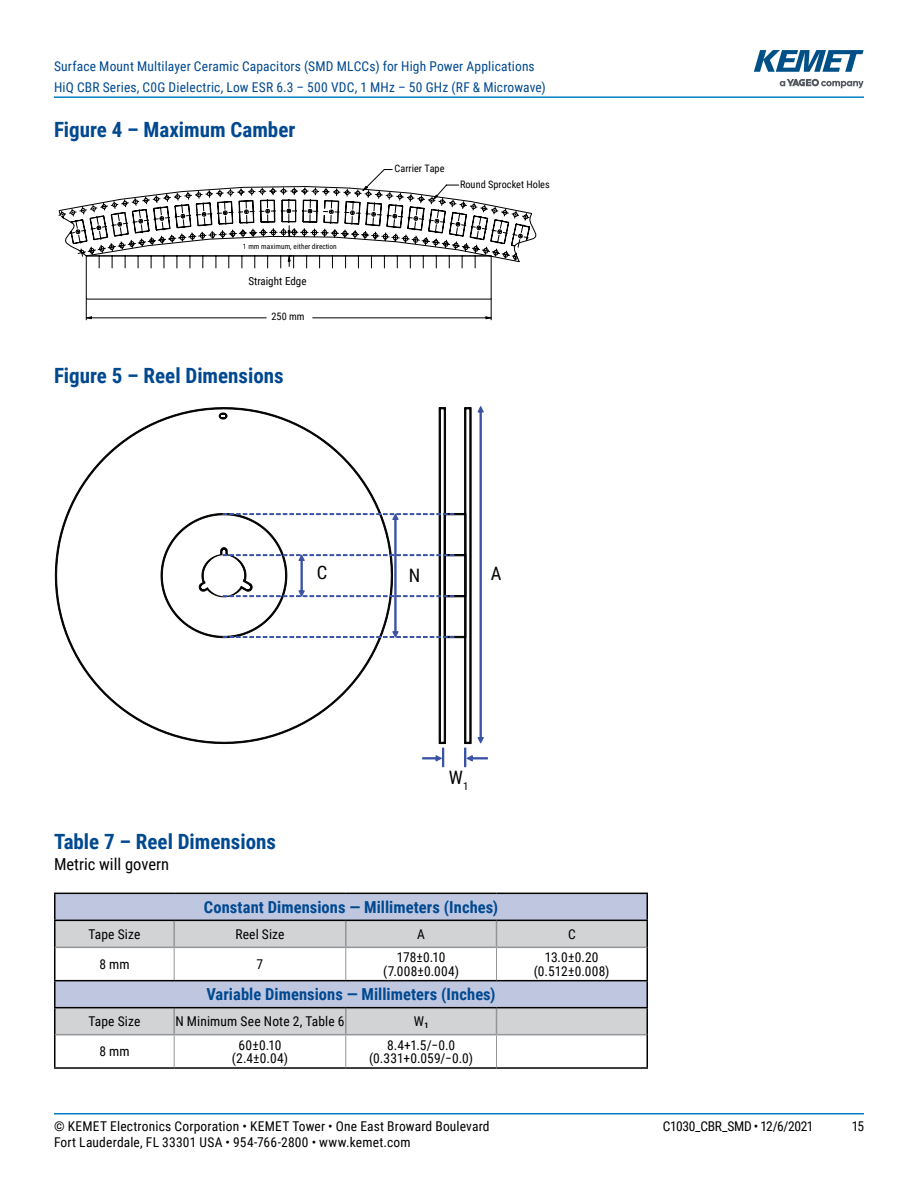
<style>
.page{position:relative;width:918px;height:1188px;background:#fff}
.page>*{position:absolute;margin:0;border:0;box-sizing:border-box;transform-origin:0 0}
.t1{font:700 21px "Roboto Condensed";color:#004990}
.t2{font:18.6px "Roboto Condensed";color:#000}
.t3{font:700 16.5px "Roboto Condensed";letter-spacing:.005em;color:#004990}
.t4{font:16.5px "Roboto Condensed";color:#000}
.t5{font:13.5px/13.5px "Roboto Condensed";letter-spacing:.015em;color:#000;text-align:center}
.t6{font:13.5px/21px "Roboto Condensed";letter-spacing:.015em;color:#004990}
.t7{font:13.5px "Roboto Condensed";letter-spacing:-.025em;color:#000}
.t8{font:11.1px "Roboto Condensed";color:#000}
.t9{font:10.2px "Roboto Condensed";color:#000}
.t10{font:7.35px "Roboto Condensed";letter-spacing:.005em;color:#000}
</style>
<div class="page">
<hr style="left:54px;top:1113px;width:810px;height:2px;background:#007dc3">
<hr style="left:54px;top:96px;width:810px;height:2px;background:#007dc3">
<svg style="left:780px;top:79px;width:84px;height:9px"></svg>
<svg style="left:754px;top:50px;width:110px;height:22px"></svg>
<svg style="left:86px;top:262px;width:406px;height:38px"></svg>
<svg style="left:58px;top:169px;width:478px;height:93px"></svg>
<hr style="left:91px;top:318px;width:175px;height:1px;background:#000">
<hr style="left:313px;top:318px;width:173px;height:1px;background:#000">
<svg style="left:85px;top:299px;width:7px;height:21px"></svg>
<svg style="left:485px;top:299px;width:7px;height:21px"></svg>
<svg style="left:55px;top:419px;width:106px;height:313px"></svg>
<svg style="left:161px;top:407px;width:327px;height:360px"></svg>
<svg style="left:56px;top:894px;width:590px;height:26px;background:#bbc2db"></svg>
<svg style="left:56px;top:921px;width:590px;height:113px"></svg>
<hr style="left:646px;top:894px;width:2px;height:26px;background:#000">
<hr style="left:54px;top:921px;width:2px;height:26px;background:#000">
<hr style="left:646px;top:921px;width:2px;height:26px;background:#000">
<hr style="left:54px;top:947px;width:2px;height:33px;background:#000">
<hr style="left:646px;top:947px;width:2px;height:33px;background:#000">
<hr style="left:646px;top:981px;width:2px;height:26px;background:#000">
<hr style="left:54px;top:1008px;width:2px;height:27px;background:#000">
<hr style="left:646px;top:1008px;width:2px;height:27px;background:#000">
<hr style="left:54px;top:1035px;width:2px;height:32px;background:#000">
<hr style="left:646px;top:1035px;width:2px;height:32px;background:#000">
<hr style="left:54px;top:1067px;width:120px;height:2px;background:#000">
<hr style="left:174px;top:1067px;width:172px;height:2px;background:#000">
<hr style="left:346px;top:1067px;width:151px;height:2px;background:#000">
<hr style="left:497px;top:1067px;width:151px;height:2px;background:#000">
<hr style="left:173px;top:921px;width:2px;height:26px;background:#939598">
<hr style="left:345px;top:921px;width:2px;height:26px;background:#939598">
<svg style="left:496px;top:921px;width:1px;height:26px"></svg>
<hr style="left:56px;top:947px;width:118px;height:1px;background:#939598">
<hr style="left:174px;top:947px;width:172px;height:1px;background:#939598">
<hr style="left:346px;top:947px;width:151px;height:1px;background:#939598">
<hr style="left:497px;top:947px;width:149px;height:1px;background:#939598">
<hr style="left:173px;top:1008px;width:2px;height:26px;background:#939598">
<hr style="left:345px;top:1008px;width:2px;height:26px;background:#939598">
<svg style="left:496px;top:1008px;width:1px;height:26px"></svg>
<hr style="left:56px;top:1034px;width:118px;height:1px;background:#939598">
<hr style="left:174px;top:1034px;width:172px;height:1px;background:#939598">
<hr style="left:346px;top:1034px;width:151px;height:1px;background:#939598">
<hr style="left:497px;top:1034px;width:149px;height:1px;background:#939598">
<hr style="left:174px;top:948px;width:1px;height:32px;background:#939598">
<hr style="left:345px;top:948px;width:1px;height:32px;background:#939598">
<hr style="left:496px;top:948px;width:1px;height:32px;background:#939598">
<hr style="left:174px;top:1035px;width:1px;height:32px;background:#939598">
<hr style="left:345px;top:1035px;width:1px;height:32px;background:#939598">
<hr style="left:496px;top:1035px;width:1px;height:32px;background:#939598">
<hr style="left:54px;top:893px;width:120px;height:1px;background:#000">
<hr style="left:54px;top:894px;width:2px;height:26px;background:#000">
<hr style="left:174px;top:893px;width:172px;height:1px;background:#000">
<hr style="left:346px;top:893px;width:151px;height:1px;background:#000">
<hr style="left:497px;top:893px;width:151px;height:1px;background:#000">
<hr style="left:54px;top:920px;width:120px;height:1px;background:#000">
<hr style="left:174px;top:920px;width:172px;height:1px;background:#000">
<hr style="left:346px;top:920px;width:151px;height:1px;background:#000">
<hr style="left:497px;top:920px;width:151px;height:1px;background:#000">
<hr style="left:54px;top:980px;width:120px;height:1px;background:#000">
<hr style="left:54px;top:981px;width:2px;height:26px;background:#000">
<hr style="left:174px;top:980px;width:172px;height:1px;background:#000">
<hr style="left:346px;top:980px;width:151px;height:1px;background:#000">
<hr style="left:497px;top:980px;width:151px;height:1px;background:#000">
<hr style="left:54px;top:1007px;width:120px;height:1px;background:#000">
<hr style="left:174px;top:1007px;width:172px;height:1px;background:#000">
<hr style="left:346px;top:1007px;width:151px;height:1px;background:#000">
<hr style="left:497px;top:1007px;width:151px;height:1px;background:#000">
<p class="t6" style="left:54px;top:55px;width:493px">Surface Mount Multilayer Ceramic Capacitors (SMD MLCCs) for High Power Applications<br>HiQ CBR Series, C0G Dielectric, Low ESR 6.3 – 500 VDC, 1 MHz – 50 GHz (RF &amp; Microwave)</p>
<h1 class="t1" style="left:54px;top:115px;width:243px">Figure 4 – Maximum Camber</h1>
<p class="t9" style="left:395px;top:161px;width:51px">Carrier Tape</p>
<p class="t9" style="left:460px;top:177px;width:91px">Round Sprocket Holes</p>
<p class="t10" style="left:243px;top:241px;width:95px">1 mm maximum, either direction</p>
<p class="t8" style="left:248px;top:273px;width:60px">Straight Edge</p>
<p class="t9" style="left:271px;top:310px;width:35px">250 mm</p>
<h1 class="t1" style="left:54px;top:361px;width:231px">Figure 5 – Reel Dimensions</h1>
<h2 class="t2" style="left:317px;top:560px;width:12px">C</h2>
<h2 class="t2" style="left:409px;top:562px;width:13px">N</h2>
<h2 class="t2" style="left:491px;top:561px;width:12px">A</h2>
<h2 class="t2" style="left:449px;top:764px;width:21px">W<sub>1</sub></h2>
<h1 class="t1" style="left:54px;top:827px;width:224px">Table 7 – Reel Dimensions</h1>
<p class="t4" style="left:54px;top:853px;width:117px">Metric will govern</p>
<p class="t3" style="left:204px;top:896px;width:296px">Constant Dimensions — Millimeters (Inches)</p>
<p class="t5" style="left:89px;top:927px;width:53px">Tape Size</p>
<p class="t5" style="left:235px;top:927px;width:51px">Reel Size</p>
<p class="t5" style="left:417px;top:927px;width:9px">A</p>
<p class="t5" style="left:568px;top:927px;width:9px">C</p>
<p class="t5" style="left:100px;top:957px;width:32px">8 mm</p>
<p class="t5" style="left:257px;top:957px;width:8px">7</p>
<p class="t5" style="left:383px;top:950px;width:78px">178±0.10 (7.008±0.004)</p>
<p class="t5" style="left:534px;top:950px;width:77px">13.0±0.20 (0.512±0.008)</p>
<p class="t3" style="left:206px;top:983px;width:291px">Variable Dimensions — Millimeters (Inches)</p>
<p class="t5" style="left:89px;top:1014px;width:53px">Tape Size</p>
<p class="t5" style="left:175px;top:1014px;width:171px">N Minimum See Note 2, Table 6</p>
<p class="t5" style="left:414px;top:1014px;width:16px">W<sub>1</sub></p>
<p class="t5" style="left:100px;top:1044px;width:32px">8 mm</p>
<p class="t5" style="left:232px;top:1038px;width:58px">60±0.10 (2.4±0.04)</p>
<p class="t5" style="left:369px;top:1038px;width:105px">8.4+1.5/−0.0 (0.331+0.059/−0.0)</p>
<p class="t5" style="left:54px;top:1119px;width:437px">© KEMET Electronics Corporation • KEMET Tower • One East Broward Boulevard</p>
<p class="t7" style="left:663px;top:1116px;width:152px">C1030_CBR_SMD • 12/6/2021</p>
<p class="t5" style="left:852px;top:1119px;width:14px">15</p>
<p class="t5" style="left:54px;top:1135px;width:358px">Fort Lauderdale, FL 33301 USA • 954-766-2800 • www.kemet.com</p>
</div>
